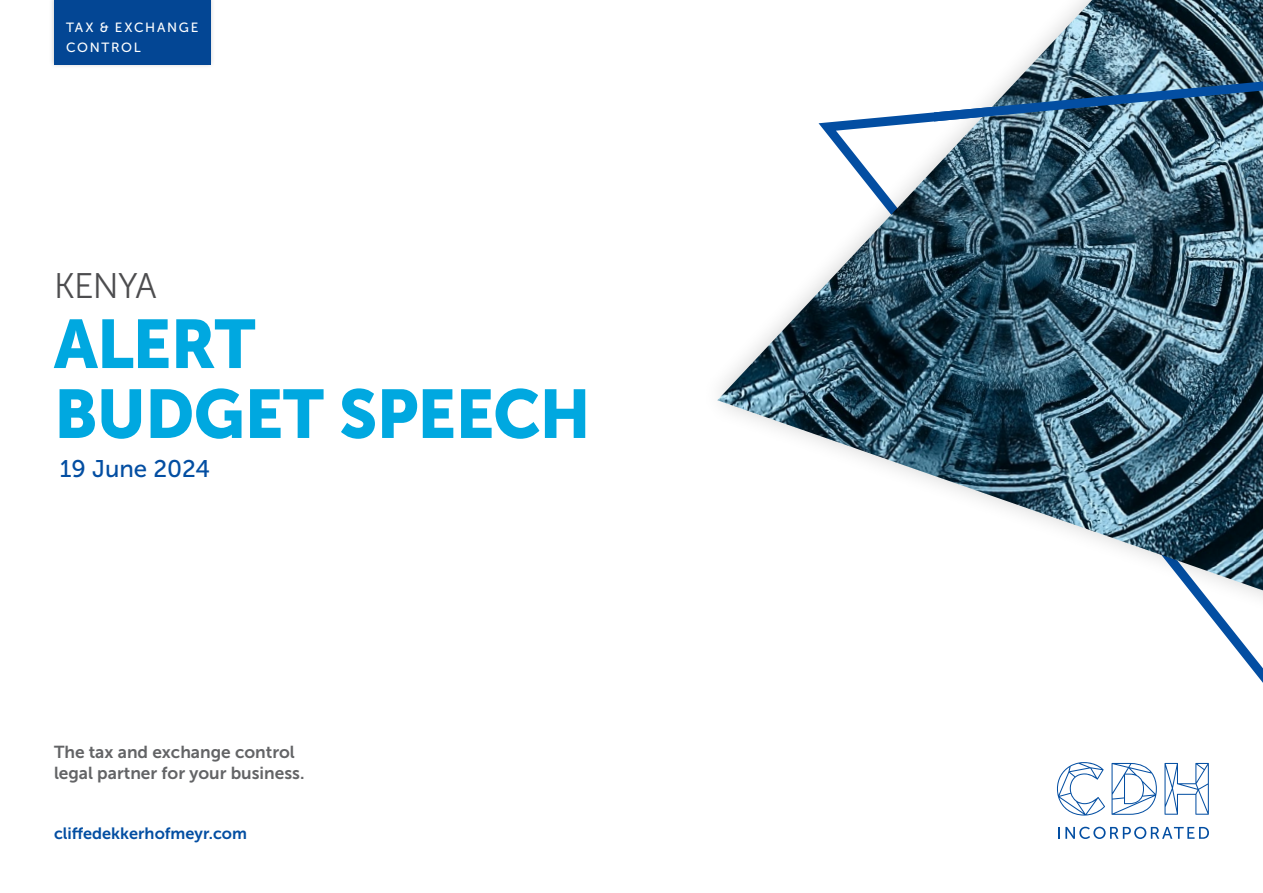
<style>
.page{position:relative;width:1263px;height:893px;background:#fff}
.page>*{position:absolute;margin:0;border:0;box-sizing:border-box;transform-origin:0 0}
.t1{font:68.25px/69.9px "Museo Sans 900";letter-spacing:-.015em;color:#00a8e0}
.t2{font:35.4px "Museo Sans 300";letter-spacing:-.025em;color:#4d4d4f}
.t3{font:24px "Museo Sans 500";color:#034ea2}
.t4{font:17.25px/20.7px "Museo Sans 700";color:#636466}
.t5{font:16.35px "Museo Sans 700";color:#034ea2}
.t6{font:13.35px/19.8px "Museo Sans 500";letter-spacing:.13em;color:#fff}
</style>
<div class="page">
<div style="left:49px;top:0;width:166px;height:69px;background:#000;opacity:.2"></div>
<div style="left:54px;top:0;width:157px;height:64px;background:#034694"></div>
<svg style="left:1057px;top:590px;width:206px;height:249px"></svg>
<img style="left:717px;top:0;width:546px;height:590px">
<svg style="left:935px;top:51px;width:328px;height:145px;background:#5e7d90"></svg>
<p class="t6" style="left:66px;top:18px;width:134px">TAX &amp; EXCHANGE<br>CONTROL</p>
<h2 class="t2" style="left:54px;top:267px;width:104px">KENYA</h2>
<h1 class="t1" style="left:54px;top:309px;width:538px">ALERT<br>BUDGET SPEECH</h1>
<h3 class="t3" style="left:60px;top:455px;width:152px">19 June 2024</h3>
<p class="t4" style="left:54px;top:742px;width:252px">The tax and exchange control legal partner for your business.</p>
<p class="t5" style="left:54px;top:824px;width:195px">cliffedekkerhofmeyr.com</p>
</div>
